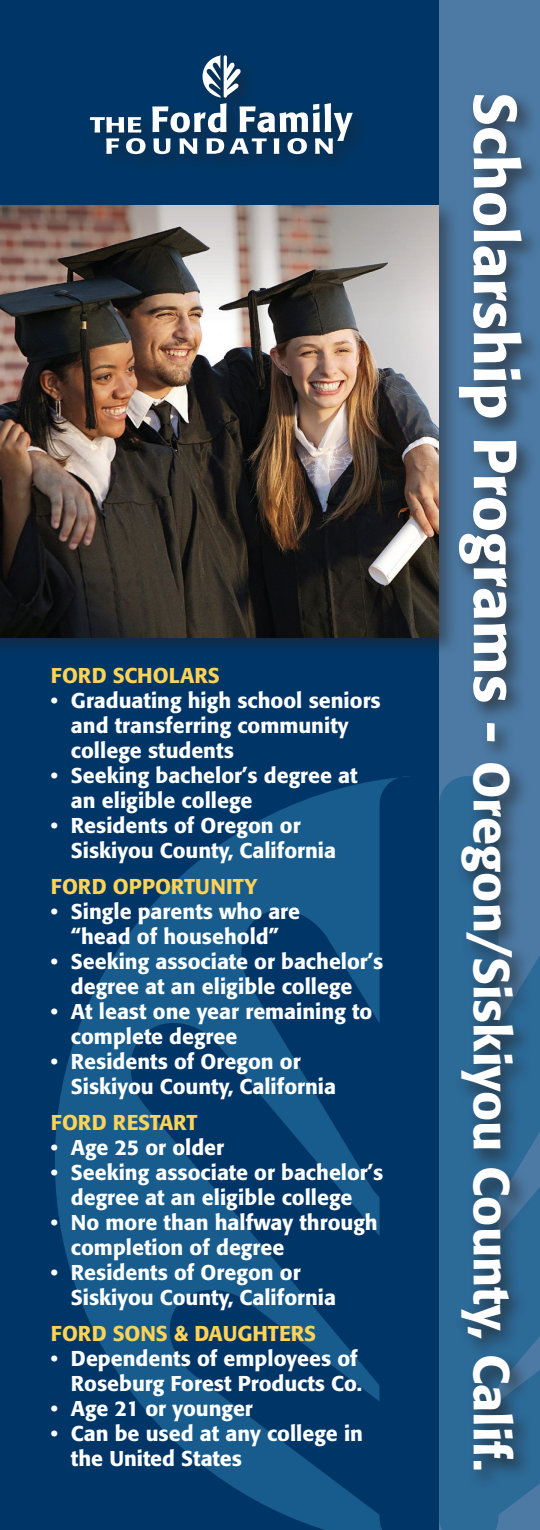
<style>
.page{position:relative;width:540px;height:1530px;background:#003667}
.page>*{position:absolute;margin:0;border:0;box-sizing:border-box;transform-origin:0 0}
.t1{font:500 50px "Formata";color:#fff}
.t2{font:500 21.25px/25px "Formata";color:#fff}
.t3{font:500 21.25px "Formata";color:#fed356}
.s1{font-size:60px}
</style>
<div class="page">
<div style="left:439px;top:0;width:101px;height:1530px;background:#4c7aa4"></div>
<svg style="left:439px;top:780px;width:92px;height:750px;background:#2e6b99"></svg>
<svg style="left:55px;top:776px;width:354px;height:754px"></svg>
<svg style="left:152px;top:55px;width:201px;height:99px"></svg>
<svg style="left:90px;top:117px;width:56px;height:37px"></svg>
<div style="left:453px;top:90px;width:87px;height:1400px;background:#231f20;opacity:.75"></div>
<div style="left:0;top:199px;width:460px;height:459px;background:#231f20;opacity:.5"></div>
<img style="left:0;top:206px;width:439px;height:431px">
<p class="t3" style="left:51px;top:662px;width:170px">FORD SCHOLARS</p>
<p class="t2" style="left:71px;top:687px;width:311px;text-indent:-20px">• Graduating high school seniors and transferring community college students</p>
<p class="t2" style="left:71px;top:762px;width:288px;text-indent:-20px">• Seeking bachelor’s degree at an eligible college</p>
<p class="t2" style="left:71px;top:812px;width:267px;text-indent:-20px">• Residents of Oregon or<br>Siskiyou County, California</p>
<p class="t3" style="left:51px;top:873px;width:208px">FORD OPPORTUNITY</p>
<p class="t2" style="left:51px;top:899px;width:251px;text-align:center">• Single parents who are “head of household”</p>
<p class="t2" style="left:51px;top:949px;width:334px;text-align:center">• Seeking associate or bachelor’s degree at an eligible college</p>
<p class="t2" style="left:71px;top:999px;width:303px;text-indent:-20px">• At least one year remaining to complete degree</p>
<p class="t2" style="left:71px;top:1049px;width:267px;text-indent:-20px">• Residents of Oregon or<br>Siskiyou County, California</p>
<p class="t3" style="left:51px;top:1109px;width:148px">FORD RESTART</p>
<p class="t2" style="left:51px;top:1135px;width:175px">• Age 25 or older</p>
<p class="t2" style="left:51px;top:1160px;width:334px;text-align:center">• Seeking associate or bachelor’s degree at an eligible college</p>
<p class="t2" style="left:71px;top:1210px;width:308px;text-indent:-20px">• No more than halfway through completion of degree</p>
<p class="t2" style="left:71px;top:1260px;width:267px;text-indent:-20px">• Residents of Oregon or<br>Siskiyou County, California</p>
<p class="t3" style="left:51px;top:1321px;width:267px">FORD SONS &amp; DAUGHTERS</p>
<p class="t2" style="left:51px;top:1346px;width:313px;text-align:right">• Dependents of employees of<br>Roseburg Forest Products Co.</p>
<p class="t2" style="left:51px;top:1396px;width:203px">• Age 21 or younger</p>
<p class="t2" style="left:51px;top:1421px;width:314px">• Can be used at any college in</p>
<p class="t2" style="left:71px;top:1446px;width:172px">the United States</p>
<p class="t1" style="left:522px;top:92px;width:1381px;rotate:90deg"><span class="s1">Scholarship Programs -</span> Oregon/Siskiyou County, Calif.</p>
</div>
